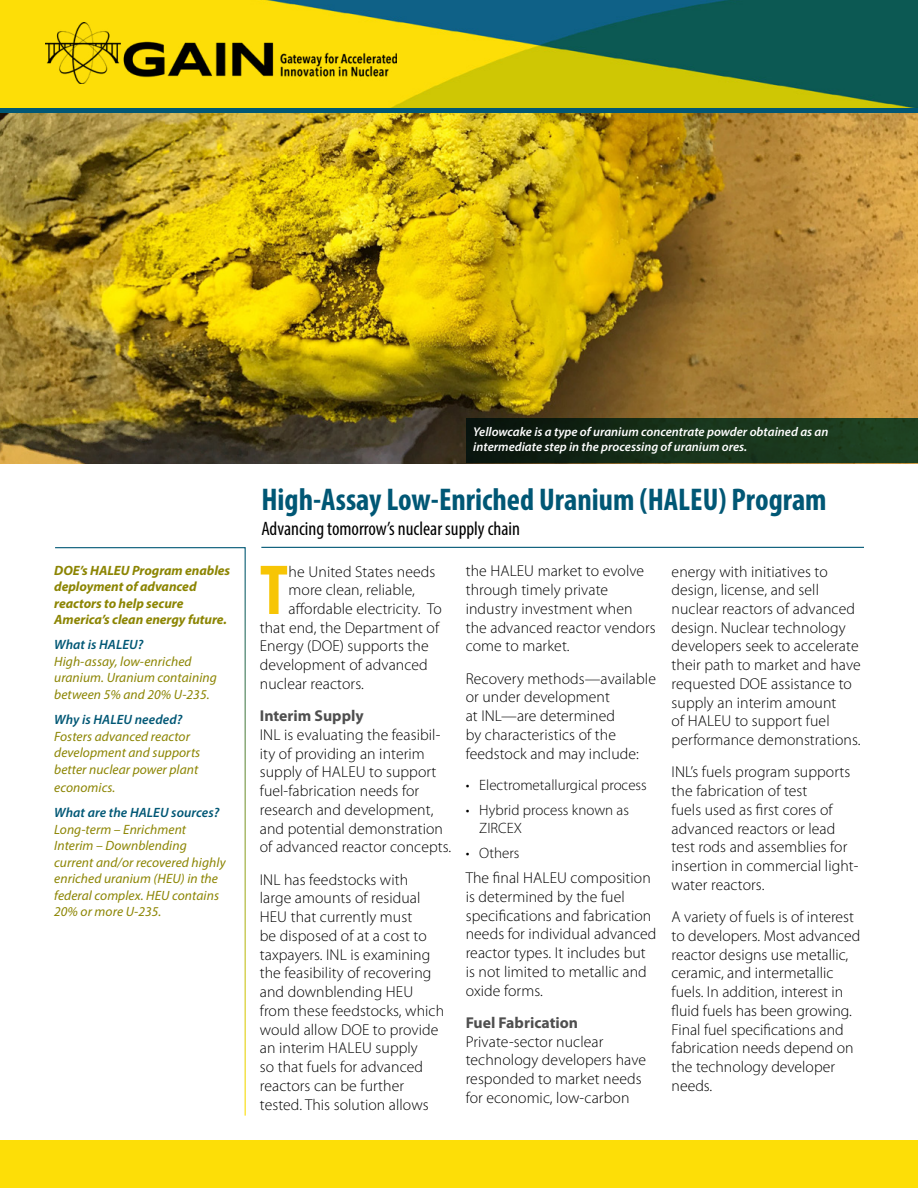
<style>
.page{position:relative;width:918px;height:1188px;background:#fff}
.page>*{position:absolute;margin:0;border:0;box-sizing:border-box;transform-origin:0 0}
.t1{font:700 condensed 71.4px "Myriad Pro";color:#f7c505}
.t2{font:700 condensed 31.5px "Myriad Pro";color:#005775}
.t3{font:condensed 19.5px "Myriad Pro";color:#000}
.t4{font:300 15.75px/18.8px "Myriad Pro";letter-spacing:.005em;color:#000}
.t5{font:700 15.75px "Myriad Pro";color:#4f4f4f}
.t6{font:300 15px/18px "Myriad Pro";color:#000}
.t7{font:italic 13.5px/16.5px "Myriad Pro";letter-spacing:.005em;color:#8c8503}
.t8{font:italic 700 13.5px/16.5px "Myriad Pro";letter-spacing:-.005em;color:#8c8503}
.t9{font:italic 600 13.5px "Myriad Pro";letter-spacing:.005em;color:#005775}
.t10{font:italic 600 12.75px/15px "Myriad Pro";color:#fff}
</style>
<div class="page">
<img style="left:0;top:113px;width:918px;height:350px">
<img style="left:0;top:0;width:918px;height:108px">
<div style="left:0;top:108px;width:918px;height:5px;background:#005775"></div>
<div style="left:0;top:1140px;width:918px;height:48px;background:#fdde07"></div>
<img style="left:46px;top:22px;width:350px;height:62px">
<hr style="left:261px;top:547px;width:603px;height:1px;background:#005775">
<svg style="left:55px;top:547px;width:191px;height:569px"></svg>
<div style="left:466px;top:418px;width:452px;height:45px;background:linear-gradient(to right,#0a160d,#214624)"></div>
<p class="t8" style="left:54px;top:562px;width:177px">DOE’s HALEU Program enables deployment of advanced reactors to help secure<br>America’s clean energy future.</p>
<p class="t9" style="left:54px;top:636px;width:91px">What is HALEU?</p>
<p class="t7" style="left:54px;top:653px;width:164px">High-assay, low-enriched uranium. Uranium containing between 5% and 20% U-235.</p>
<p class="t9" style="left:54px;top:711px;width:130px">Why is HALEU needed?</p>
<p class="t7" style="left:54px;top:728px;width:148px">Fosters advanced reactor development and supports better nuclear power plant</p>
<p class="t7" style="left:54px;top:779px;width:63px">economics.</p>
<p class="t9" style="left:54px;top:804px;width:167px">What are the HALEU sources?</p>
<p class="t7" style="left:54px;top:821px;width:173px">Long-term – Enrichment<br>Interim – Downblending current and/or recovered highly enriched uranium (HEU) in the federal complex. HEU contains<br>20% or more U-235.</p>
<p class="t10" style="left:473px;top:424px;width:357px">Yellowcake is a type of uranium concentrate powder obtained as an intermediate step in the processing of uranium ores.</p>
<h2 class="t2" style="left:261px;top:479px;width:567px">High-Assay Low-Enriched Uranium (HALEU) Program</h2>
<p class="t3" style="left:261px;top:517px;width:260px">Advancing tomorrow’s nuclear supply chain</p>
<h1 class="t1" style="left:260px;top:546px;width:30px">T</h1>
<p class="t4" style="left:289px;top:562px;width:148px">he United States needs</p>
<p class="t4" style="left:466px;top:562px;width:191px">the HALEU market to evolve through timely private industry investment when the advanced reactor vendors come to market.</p>
<p class="t4" style="left:466px;top:669px;width:192px">Recovery methods—available or under development<br>at INL—are determined<br>by characteristics of the feedstock and may include:</p>
<p class="t6" style="left:466px;top:776px;width:183px">• Electrometallurgical process</p>
<p class="t6" style="left:479px;top:801px;width:151px;text-indent:-14px">• Hybrid process known as<br>ZIRCEX</p>
<p class="t6" style="left:466px;top:844px;width:55px">• Others</p>
<p class="t4" style="left:466px;top:868px;width:192px">The final HALEU composition is determined by the fuel specifications and fabrication needs for individual advanced reactor types. It includes but is not limited to metallic and oxide forms.</p>
<p class="t5" style="left:466px;top:1012px;width:114px">Fuel Fabrication</p>
<p class="t4" style="left:466px;top:1032px;width:182px">Private-sector nuclear technology developers have responded to market needs for economic, low-carbon</p>
<p class="t4" style="left:672px;top:562px;width:191px">energy with initiatives to design, license, and sell nuclear reactors of advanced design. Nuclear technology developers seek to accelerate their path to market and have requested DOE assistance to supply an interim amount<br>of HALEU to support fuel performance demonstrations.</p>
<p class="t4" style="left:672px;top:763px;width:188px">INL’s fuels program supports the fabrication of test<br>fuels used as first cores of advanced reactors or lead test rods and assemblies for insertion in commercial light&shy;water reactors.</p>
<p class="t4" style="left:672px;top:907px;width:190px">A variety of fuels is of interest to developers. Most advanced reactor designs use metallic, ceramic, and intermetallic fuels. In addition, interest in fluid fuels has been growing.<br>Final fuel specifications and fabrication needs depend on the technology developer needs.</p>
<p class="t4" style="left:289px;top:580px;width:128px">more clean, reliable,</p>
<p class="t4" style="left:289px;top:599px;width:155px">affordable electricity. To</p>
<p class="t4" style="left:260px;top:618px;width:181px">that end, the Department of</p>
<p class="t4" style="left:260px;top:637px;width:170px">Energy (DOE) supports the</p>
<p class="t4" style="left:260px;top:655px;width:169px">development of advanced</p>
<p class="t4" style="left:260px;top:674px;width:106px">nuclear reactors.</p>
<p class="t5" style="left:260px;top:706px;width:105px">Interim Supply</p>
<p class="t4" style="left:260px;top:725px;width:193px">INL is evaluating the feasibil&shy;ity of providing an interim supply of HALEU to support fuel-fabrication needs for research and development, and potential demonstration of advanced reactor concepts.</p>
<p class="t4" style="left:260px;top:870px;width:186px">INL has feedstocks with<br>large amounts of residual<br>HEU that currently must<br>be disposed of at a cost to taxpayers. INL is examining the feasibility of recovering and downblending HEU from these feedstocks, which would allow DOE to provide an interim HALEU supply<br>so that fuels for advanced reactors can be further tested. This solution allows</p>
</div>
